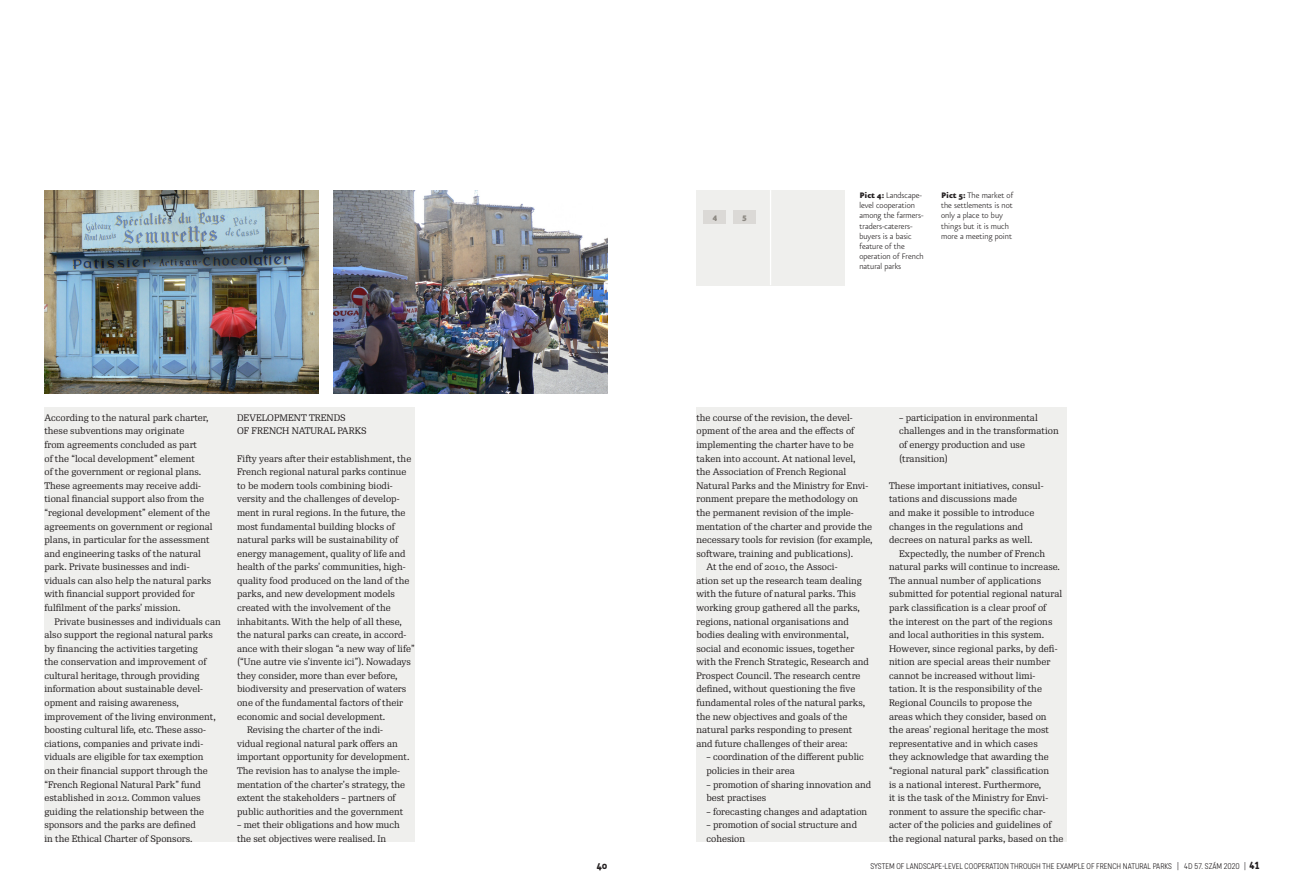
<style>
.page{position:relative;width:1304px;height:896px;background:#fff}
.page>*{position:absolute;margin:0;border:0;box-sizing:border-box;transform-origin:0 0}
.t1{font:500 10px "Katarine Std";color:#231f20}
.t2{font:300 9.6px/10.2px "Eureka Sans Pro";color:#231f20}
.Icon_Nums{font:900 9.6px "Eureka Sans Pro";color:#8c8881}
.First_Par_EN{font:9.2px/13.6px "Re Public Std";color:#231f20}
.List_EN{font:9.2px/13.6px "Re Public Std";color:#231f20}
.In_Text_TITLE{font:9.2px/13.6px "Re Public Std";color:#231f20}
.t3{font:300 8px "Katarine Std";color:#231f20}
.s1{font-weight:900}
.s2{font-weight:500;font-size:10px}
</style>
<div class="page">
<div style="left:696px;top:407px;width:371px;height:435px;background:#efefed"></div>
<div style="left:44px;top:407px;width:371px;height:435px;background:#efefed"></div>
<img style="left:333px;top:190px;width:275px;height:204px">
<img style="left:44px;top:190px;width:275px;height:204px">
<div style="left:696px;top:190px;width:149px;height:95px;background:#efefed"></div>
<hr style="left:770px;top:190px;width:1px;height:95px;background:#fff">
<div style="left:704px;top:210px;width:22px;height:14px;background:#dbd9d6"></div>
<div style="left:733px;top:210px;width:23px;height:14px;background:#dbd9d6"></div>
<p class="First_Par_EN" style="left:44px;top:411px;width:170px">According to the natural park charter, these subventions may originate<br>from agreements concluded as part<br>of the “local development” element<br>of the government or regional plans.<br>These agreements may receive addi&shy;tional financial support also from the “regional development” element of the agreements on government or regional plans, in particular for the assessment and engineering tasks of the natural park. Private businesses and indi&shy;viduals can also help the natural parks with financial support provided for fulfilment of the parks’ mission.</p>
<p class="First_Par_EN" style="left:44px;top:614px;width:178px;text-indent:10px">Private businesses and individuals can also support the regional natural parks by financing the activities targeting<br>the conservation and improvement of cultural heritage, through providing information about sustainable devel&shy;opment and raising awareness, improvement of the living environment, boosting cultural life, etc. These asso&shy;ciations, companies and private indi&shy;viduals are eligible for tax exemption<br>on their financial support through the “French Regional Natural Park” fund established in 2012. Common values guiding the relationship between the sponsors and the parks are defined<br>in the Ethical Charter of Sponsors.</p>
<p class="In_Text_TITLE" style="left:237px;top:411px;width:131px">DEVELOPMENT TRENDS<br>OF FRENCH NATURAL PARKS</p>
<p class="First_Par_EN" style="left:237px;top:452px;width:179px">Fifty years after their establishment, the French regional natural parks continue to be modern tools combining biodi&shy;versity and the challenges of develop&shy;ment in rural regions. In the future, the most fundamental building blocks of natural parks will be sustainability of energy management, quality of life and health of the parks’ communities, high&shy;quality food produced on the land of the parks, and new development models created with the involvement of the inhabitants. With the help of all these, the natural parks can create, in accord&shy;ance with their slogan “a new way of life” (“Une autre vie s’invente ici”). Nowadays they consider, more than ever before, biodiversity and preservation of waters one of the fundamental factors of their economic and social development.</p>
<p class="First_Par_EN" style="left:237px;top:723px;width:174px;text-indent:10px">Revising the charter of the indi&shy;vidual regional natural park offers an important opportunity for development.<br>The revision has to analyse the imple&shy;mentation of the charter’s strategy, the extent the stakeholders – partners of public authorities and the government</p>
<p class="First_Par_EN" style="left:237px;top:818px;width:164px">– met their obligations and how much the set objectives were realised. In</p>
<p class="Icon_Nums" style="left:713px;top:213px;width:6px">4</p>
<p class="Icon_Nums" style="left:742px;top:213px;width:6px">5</p>
<p class="t2" style="left:859px;top:190px;width:66px"><span class="s1">Pict 4:</span> Landscape&shy;level cooperation among the farmers&shy;traders-caterers&shy;buyers is a basic feature of the operation of French natural parks</p>
<p class="t2" style="left:941px;top:190px;width:74px"><span class="s1">Pict 5:</span> The market of the settlements is not only a place to buy things but it is much more a meeting point</p>
<p class="First_Par_EN" style="left:696px;top:411px;width:178px">the course of the revision, the devel&shy;opment of the area and the effects of implementing the charter have to be taken into account. At national level,<br>the Association of French Regional Natural Parks and the Ministry for Envi&shy;ronment prepare the methodology on the permanent revision of the imple&shy;mentation of the charter and provide the necessary tools for revision (for example, software, training and publications).</p>
<p class="First_Par_EN" style="left:696px;top:560px;width:174px;text-indent:10px">At the end of 2010, the Associ-<br>ation set up the research team dealing with the future of natural parks. This working group gathered all the parks, regions, national organisations and bodies dealing with environmental, social and economic issues, together with the French Strategic, Research and Prospect Council. The research centre defined, without questioning the five fundamental roles of the natural parks, the new objectives and goals of the natural parks responding to present and future challenges of their area:</p>
<p class="List_EN" style="left:706px;top:750px;width:159px">– coordination of the different public policies in their area</p>
<p class="List_EN" style="left:706px;top:777px;width:166px">– promotion of sharing innovation and best practises</p>
<p class="List_EN" style="left:706px;top:804px;width:162px">– forecasting changes and adaptation</p>
<p class="List_EN" style="left:706px;top:818px;width:152px">– promotion of social structure and cohesion</p>
<p class="List_EN" style="left:899px;top:411px;width:161px">– participation in environmental challenges and in the transformation of energy production and use (transition)</p>
<p class="First_Par_EN" style="left:889px;top:479px;width:156px">These important initiatives, consul&shy;tations and discussions made<br>and make it possible to introduce changes in the regulations and decrees on natural parks as well.</p>
<p class="First_Par_EN" style="left:889px;top:547px;width:176px;text-indent:10px">Expectedly, the number of French natural parks will continue to increase.<br>The annual number of applications submitted for potential regional natural park classification is a clear proof of<br>the interest on the part of the regions and local authorities in this system.<br>However, since regional parks, by defi&shy;nition are special areas their number cannot be increased without limi&shy;tation. It is the responsibility of the Regional Councils to propose the<br>areas which they consider, based on<br>the areas’ regional heritage the most representative and in which cases<br>they acknowledge that awarding the “regional natural park” classification<br>is a national interest. Furthermore,<br>it is the task of the Ministry for Envi&shy;ronment to assure the specific char&shy;acter of the policies and guidelines of the regional natural parks, based on the</p>
<p class="t1" style="left:597px;top:858px;width:12px">40</p>
<p class="t3" style="left:870px;top:861px;width:391px">SYSTEM OF LANDSCAPE-LEVEL COOPERATION THROUGH THE EXAMPLE OF FRENCH NATURAL PARKS | 4D 57. SZÁM 2020 | <span class="s2">41</span></p>
</div>
